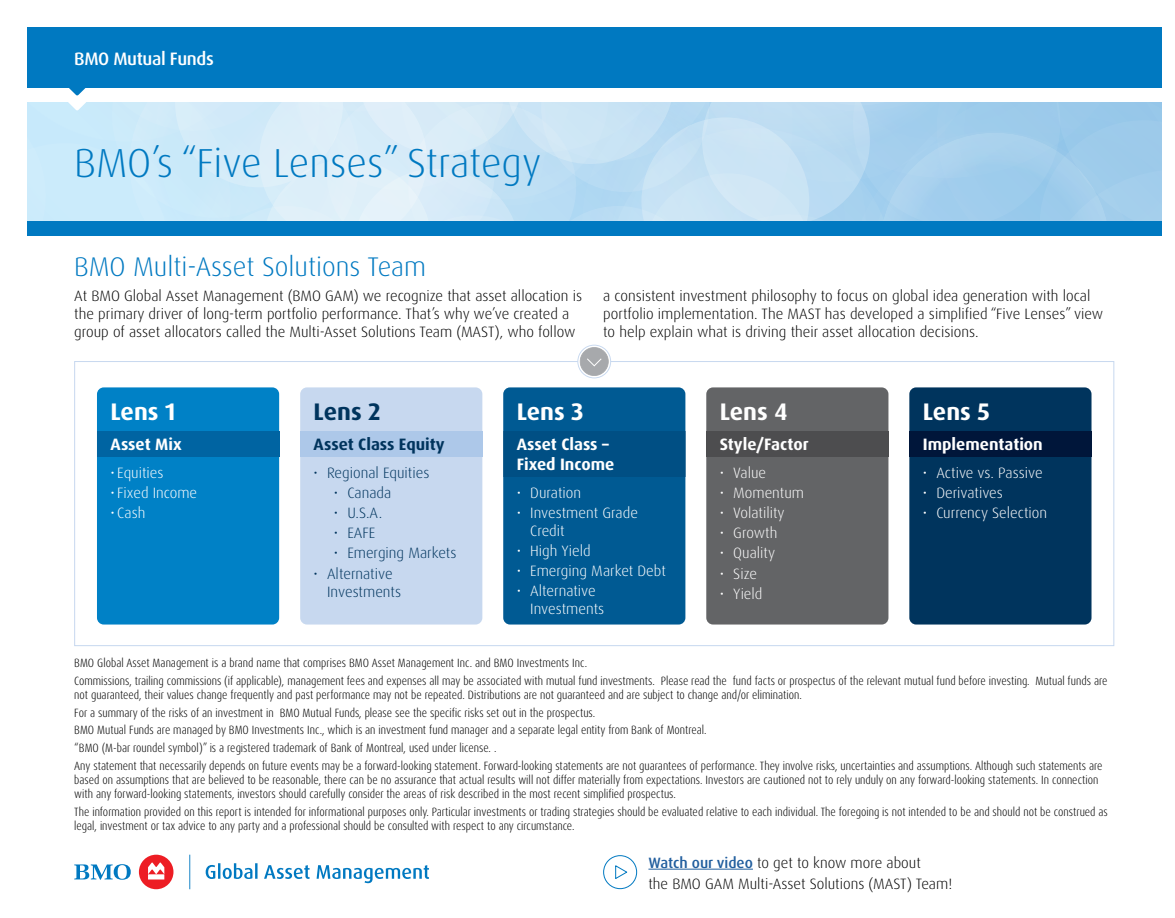
<style>
.page{position:relative;width:1175px;height:918px;background:#fff}
.page>*{position:absolute;margin:0;border:0;box-sizing:border-box;transform-origin:0 0}
.t1{font:300 40.5px "Dax Pro";color:#0079c1}
.t2{font:300 27px "Dax Pro";color:#0079c1}
.H3a{font:700 24px "Dax Pro";color:#fff}
.H3a-2{font:700 24px "Dax Pro";color:#00345d}
.t3{font:500 18px "Dax Pro";letter-spacing:-.02em;color:#fff}
.H4-A{font:700 16.5px/19.8px "Dax Pro";color:#fff}
.H4-A-2{font:700 16.5px "Dax Pro";color:#00345d}
.t4{font:300 15px/18px "Dax Pro";color:#000}
.t5{font:300 15px/18px "Dax Pro";color:#fff}
.t6{font:300 15px/18px "Dax Pro";color:#00345d}
.Notes{font:300 condensed 12px/14.4px "Dax Pro";color:#000}
.s1{font-weight:500;color:#215e9e}
</style>
<div class="page">
<div style="left:27px;top:27px;width:1134px;height:61px;background:#0079c1"></div>
<div style="left:27px;top:221px;width:1134px;height:15px;background:#0079c1"></div>
<svg style="left:27px;top:88px;width:1134px;height:133px;background:#c7e3f5"></svg>
<svg style="left:74px;top:361px;width:1040px;height:285px"></svg>
<svg style="left:577px;top:345px;width:34px;height:33px"></svg>
<div style="left:97px;top:387px;width:182px;height:238px;background:#0081c6;border-radius:7px"></div>
<div style="left:97px;top:431px;width:182px;height:26px;background:#0064a2"></div>
<div style="left:300px;top:387px;width:182px;height:238px;background:#c7d8ef;border-radius:7px"></div>
<div style="left:300px;top:431px;width:182px;height:26px;background:#adc8e9"></div>
<div style="left:503px;top:387px;width:182px;height:238px;background:#005a93;border-radius:7px"></div>
<div style="left:503px;top:431px;width:182px;height:46px;background:#004f84"></div>
<div style="left:706px;top:387px;width:182px;height:238px;background:#636466;border-radius:7px"></div>
<div style="left:706px;top:431px;width:182px;height:26px;background:#4d4d4f"></div>
<div style="left:909px;top:387px;width:182px;height:238px;background:#00345d;border-radius:7px"></div>
<div style="left:909px;top:431px;width:182px;height:26px;background:#00163a"></div>
<hr style="left:648px;top:869px;width:105px;height:1px;background:#215e9e">
<div style="left:603px;top:855px;width:34px;height:34px;border:1px solid #0079c1;border-radius:50%"></div>
<svg style="left:615px;top:865px;width:13px;height:14px"></svg>
<div style="left:139px;top:855px;width:34px;height:34px;background:#ed1d24;border-radius:50%"></div>
<svg style="left:148px;top:863px;width:16px;height:16px"></svg>
<svg style="left:74px;top:864px;width:57px;height:16px"></svg>
<svg style="left:189px;top:855px;width:1px;height:34px"></svg>
<svg style="left:264px;top:865px;width:45px;height:14px"></svg>
<svg style="left:316px;top:865px;width:113px;height:18px"></svg>
<svg style="left:206px;top:863px;width:51px;height:16px"></svg>
<h3 class="t3" style="left:74px;top:47px;width:141px">BMO Mutual Funds</h3>
<h1 class="t1" style="left:74px;top:137px;width:468px">BMO’s “Five Lenses” Strategy</h1>
<h2 class="t2" style="left:74px;top:249px;width:353px">BMO Multi-Asset Solutions Team</h2>
<p class="t4" style="left:74px;top:287px;width:509px">At BMO Global Asset Management (BMO GAM) we recognize that asset allocation is the primary driver of long-term portfolio performance. That’s why we’ve created a group of asset allocators called the Multi-Asset Solutions Team (MAST), who follow</p>
<p class="t4" style="left:603px;top:287px;width:501px">a consistent investment philosophy to focus on global idea generation with local portfolio implementation. The MAST has developed a simplified “Five Lenses” view to help explain what is driving their asset allocation decisions.</p>
<h3 class="H3a" style="left:110px;top:396px;width:66px">Lens 1</h3>
<h4 class="H4-A" style="left:110px;top:435px;width:73px">Asset Mix</h4>
<p class="t5" style="left:110px;top:464px;width:55px">• Equities</p>
<p class="t5" style="left:110px;top:484px;width:88px">• Fixed Income</p>
<p class="t5" style="left:110px;top:504px;width:36px">• Cash</p>
<h3 class="H3a-2" style="left:313px;top:396px;width:68px">Lens 2</h3>
<h4 class="H4-A-2" style="left:313px;top:434px;width:133px">Asset Class Equity</h4>
<p class="t6" style="left:313px;top:464px;width:117px">• Regional Equities</p>
<p class="t6" style="left:334px;top:484px;width:59px">• Canada</p>
<p class="t6" style="left:334px;top:504px;width:50px">• U.S.A.</p>
<p class="t6" style="left:334px;top:524px;width:43px">• EAFE</p>
<p class="t6" style="left:334px;top:544px;width:124px">• Emerging Markets</p>
<p class="t6" style="left:327px;top:564px;width:76px;text-indent:-14px">• Alternative<br>Investments</p>
<h3 class="H3a" style="left:517px;top:396px;width:69px">Lens 3</h3>
<h4 class="H4-A" style="left:517px;top:435px;width:99px">Asset Class –<br>Fixed Income</h4>
<p class="t5" style="left:517px;top:483px;width:66px">• Duration</p>
<p class="t5" style="left:530px;top:504px;width:109px;text-indent:-14px">• Investment Grade<br>Credit</p>
<p class="t5" style="left:517px;top:542px;width:75px">• High Yield</p>
<p class="t5" style="left:517px;top:562px;width:151px">• Emerging Market Debt</p>
<p class="t5" style="left:530px;top:582px;width:76px;text-indent:-14px">• Alternative<br>Investments</p>
<h3 class="H3a" style="left:719px;top:396px;width:69px">Lens 4</h3>
<h4 class="H4-A" style="left:719px;top:435px;width:90px">Style/Factor</h4>
<p class="t5" style="left:719px;top:464px;width:48px">• Value</p>
<p class="t5" style="left:719px;top:484px;width:86px">• Momentum</p>
<p class="t5" style="left:719px;top:504px;width:66px">• Volatility</p>
<p class="t5" style="left:719px;top:524px;width:59px">• Growth</p>
<p class="t5" style="left:719px;top:544px;width:57px">• Quality</p>
<p class="t5" style="left:719px;top:564px;width:39px">• Size</p>
<p class="t5" style="left:719px;top:585px;width:44px">• Yield</p>
<h3 class="H3a" style="left:922px;top:396px;width:69px">Lens 5</h3>
<h4 class="H4-A" style="left:922px;top:435px;width:121px">Implementation</h4>
<p class="t5" style="left:922px;top:464px;width:121px">• Active vs. Passive</p>
<p class="t5" style="left:922px;top:484px;width:82px">• Derivatives</p>
<p class="t5" style="left:922px;top:504px;width:126px">• Currency Selection</p>
<p class="Notes" style="left:74px;top:656px;width:514px">BMO Global Asset Management is a brand name that comprises BMO Asset Management Inc. and BMO Investments Inc.</p>
<p class="Notes" style="left:74px;top:673px;width:1034px">Commissions, trailing commissions (if applicable), management fees and expenses all may be associated with mutual fund investments. Please read the fund facts or prospectus of the relevant mutual fund before investing. Mutual funds are not guaranteed, their values change frequently and past performance may not be repeated. Distributions are not guaranteed and are subject to change and/or elimination.</p>
<p class="Notes" style="left:74px;top:705px;width:522px">For a summary of the risks of an investment in BMO Mutual Funds, please see the specific risks set out in the prospectus.</p>
<p class="Notes" style="left:74px;top:723px;width:634px">BMO Mutual Funds are managed by BMO Investments Inc., which is an investment fund manager and a separate legal entity from Bank of Montreal.</p>
<p class="Notes" style="left:74px;top:741px;width:424px">“BMO (M-bar roundel symbol)” is a registered trademark of Bank of Montreal, used under license. .</p>
<p class="Notes" style="left:74px;top:758px;width:1029px">Any statement that necessarily depends on future events may be a forward-looking statement. Forward-looking statements are not guarantees of performance. They involve risks, uncertainties and assumptions. Although such statements are based on assumptions that are believed to be reasonable, there can be no assurance that actual results will not differ materially from expectations. Investors are cautioned not to rely unduly on any forward-looking statements. In connection with any forward-looking statements, investors should carefully consider the areas of risk described in the most recent simplified prospectus.</p>
<p class="Notes" style="left:74px;top:805px;width:1035px">The information provided on this report is intended for informational purposes only. Particular investments or trading strategies should be evaluated relative to each individual. The foregoing is not intended to be and should not be construed as legal, investment or tax advice to any party and a professional should be consulted with respect to any circumstance.</p>
<p class="t4" style="left:648px;top:852px;width:305px;line-height:21px"><span class="s1">Watch our video</span> to get to know more about<br>the BMO GAM Multi-Asset Solutions (MAST) Team!</p>
</div>
